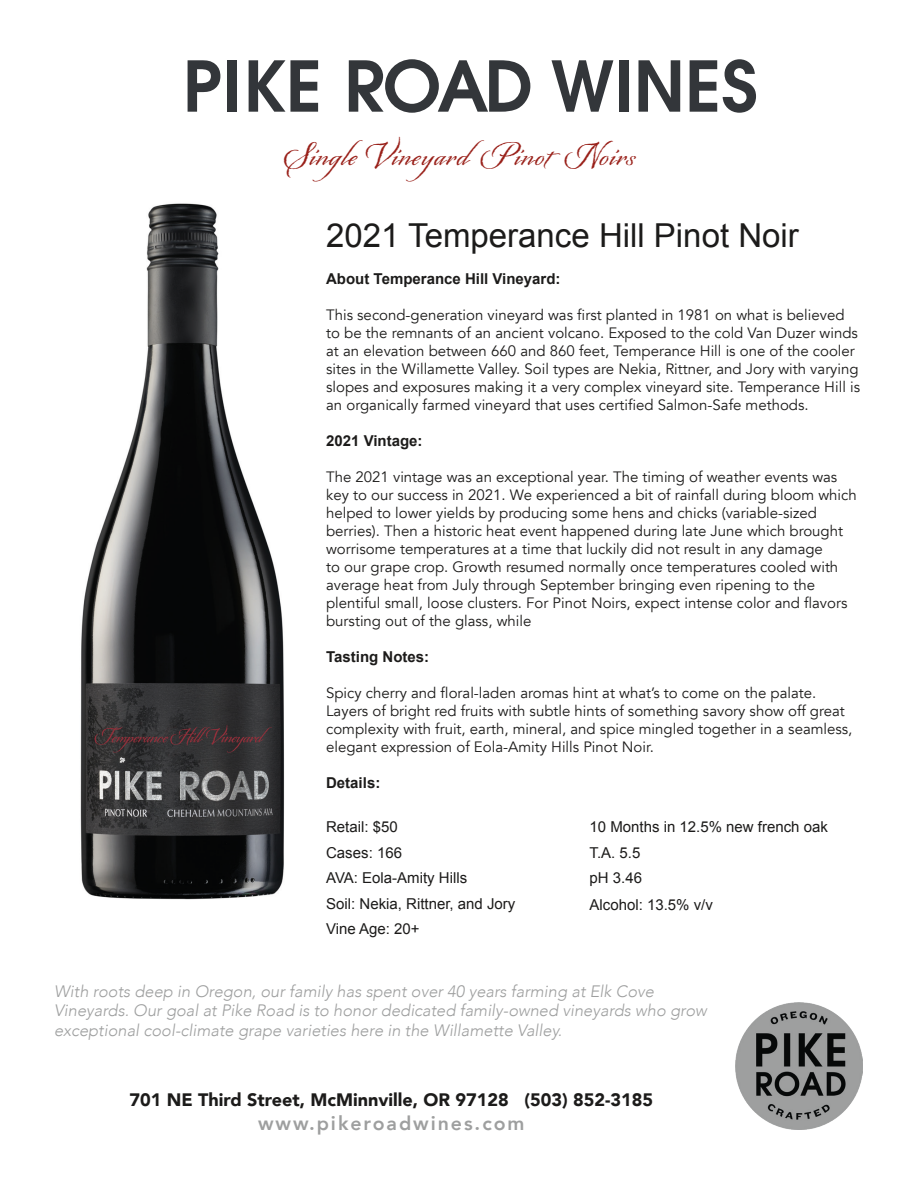
<style>
.page{position:relative;width:918px;height:1188px;background:#fff}
.page>*{position:absolute;margin:0;border:0;box-sizing:border-box;transform-origin:0 0}
.t1{font:600 69.45px "ITC Avant Garde Std";letter-spacing:.005em;color:#33363a}
.t2{font:33px "Arial";color:#1c1b1a}
.t3{font:33px "Origins";letter-spacing:.05em;color:#992019}
.t4{font:800 19.5px "Avenir";letter-spacing:.1em;color:#9e9f9f}
.t5{font:900 18px "Avenir";color:#1c1b1a}
.t6{font:italic 300 16.5px/19.5px "Avenir";color:#9e9f9f}
.t7{font:15px/18px "Avenir";color:#1c1b1a}
.t8{font:15px "Arial";color:#1c1b1a}
.t9{font:700 15px "Arial";color:#1c1b1a}
</style>
<div class="page">
<img style="left:735px;top:1002px;width:127px;height:128px">
<img style="left:80px;top:203px;width:205px;height:697px">
<p class="t1" style="left:183px;top:41px;width:577px">PIKE ROAD WINES</p>
<p class="t3" style="left:283px;top:134px;width:353px">Single Vineyard Pinot Noirs</p>
<p class="t2" style="left:326px;top:213px;width:474px">2021 Temperance Hill Pinot Noir</p>
<p class="t9" style="left:326px;top:269px;width:236px">About Temperance Hill Vineyard:</p>
<p class="t7" style="left:326px;top:306px;width:535px">This second-generation vineyard was first planted in 1981 on what is believed to be the remnants of an ancient volcano. Exposed to the cold Van Duzer winds at an elevation between 660 and 860 feet, Temperance Hill is one of the cooler sites in the Willamette Valley. Soil types are Nekia, Rittner, and Jory with varying slopes and exposures making it a very complex vineyard site. Temperance Hill is an organically farmed vineyard that uses certified Salmon-Safe methods.</p>
<p class="t9" style="left:326px;top:431px;width:98px">2021 Vintage:</p>
<p class="t7" style="left:326px;top:468px;width:532px">The 2021 vintage was an exceptional year. The timing of weather events was key to our success in 2021. We experienced a bit of rainfall during bloom which helped to lower yields by producing some hens and chicks (variable-sized berries). Then a historic heat event happened during late June which brought worrisome temperatures at a time that luckily did not result in any damage<br>to our grape crop. Growth resumed normally once temperatures cooled with average heat from July through September bringing even ripening to the plentiful small, loose clusters. For Pinot Noirs, expect intense color and flavors bursting out of the glass, while</p>
<p class="t9" style="left:326px;top:647px;width:105px">Tasting Notes:</p>
<p class="t7" style="left:326px;top:684px;width:528px">Spicy cherry and floral-laden aromas hint at what’s to come on the palate.<br>Layers of bright red fruits with subtle hints of something savory show off great complexity with fruit, earth, mineral, and spice mingled together in a seamless, elegant expression of Eola-Amity Hills Pinot Noir.</p>
<p class="t9" style="left:326px;top:773px;width:56px">Details:</p>
<p class="t8" style="left:326px;top:817px;width:73px">Retail: $50</p>
<p class="t8" style="left:326px;top:843px;width:77px">Cases: 166</p>
<p class="t8" style="left:326px;top:868px;width:143px">AVA: Eola-Amity Hills</p>
<p class="t8" style="left:326px;top:894px;width:191px">Soil: Nekia, Rittner, and Jory</p>
<p class="t8" style="left:326px;top:919px;width:95px">Vine Age: 20+</p>
<p class="t8" style="left:590px;top:817px;width:240px">10 Months in 12.5% new french oak</p>
<p class="t8" style="left:590px;top:843px;width:52px">T.A. 5.5</p>
<p class="t8" style="left:590px;top:868px;width:54px">pH 3.46</p>
<p class="t8" style="left:590px;top:895px;width:125px">Alcohol: 13.5% v/v</p>
<p class="t6" style="left:54px;top:981px;width:654px">With roots deep in Oregon, our family has spent over 40 years farming at Elk Cove<br>Vineyards. Our goal at Pike Road is to honor dedicated family-owned vineyards who grow exceptional cool-climate grape varieties here in the Willamette Valley.</p>
<p class="t5" style="left:129px;top:1085px;width:525px">701 NE Third Street, McMinnville, OR 97128 (503) 852-3185</p>
<p class="t4" style="left:258px;top:1108px;width:268px">www.pikeroadwines.com</p>
</div>
